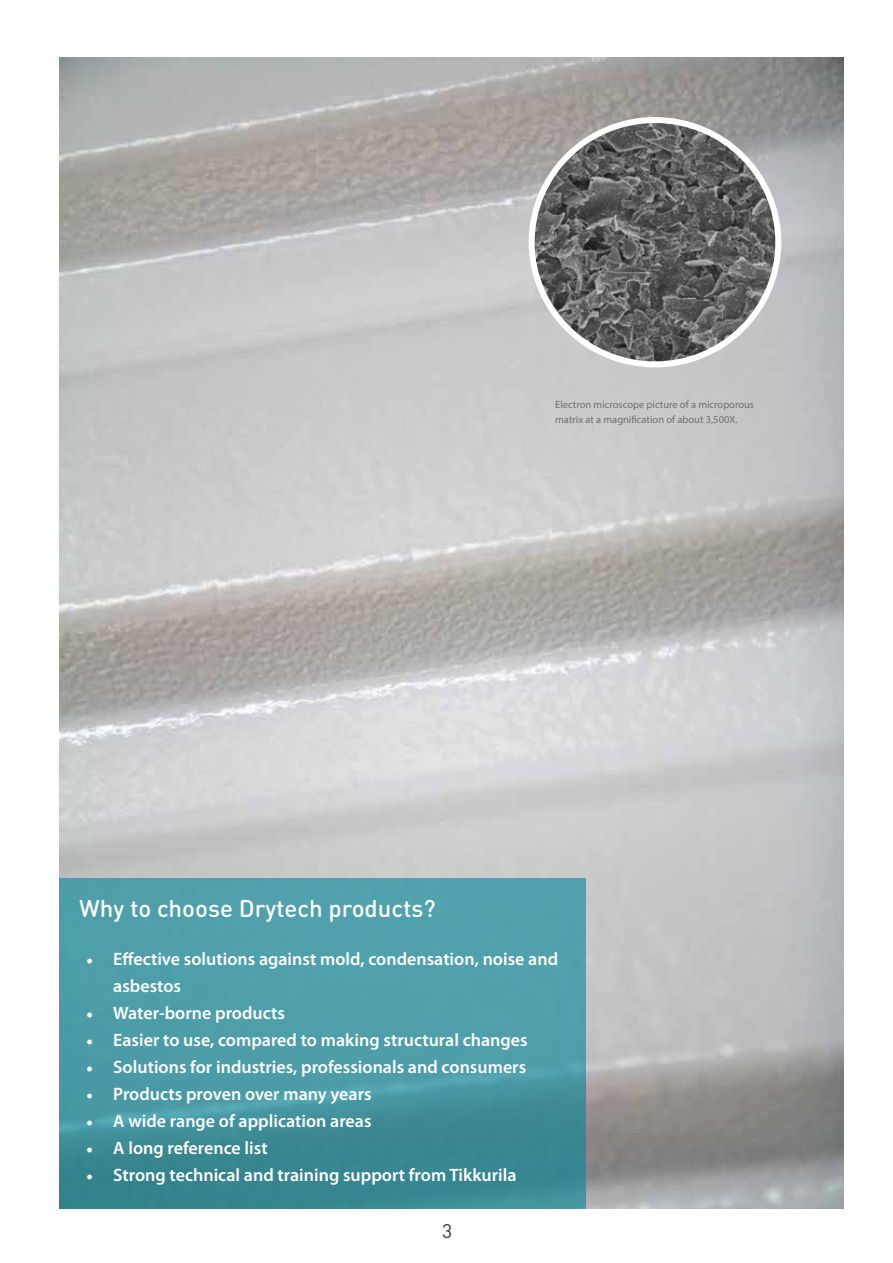
<style>
.page{position:relative;width:893px;height:1263px;background:#fff}
.page>*{position:absolute;margin:0;border:0;box-sizing:border-box;transform-origin:0 0}
.t1{font:500 24px "DIN Round Pro";color:#fff}
.t2{font:19.5px "DIN Round Pro";color:#3c3c3b}
.t3{font:600 18px/27px "Myriad Pro";color:#fff}
.t4{font:10.5px/15px "Myriad Pro";color:#706f6f}
.s1{font-family:"Minion Pro"}
</style>
<div class="page">
<img style="left:59px;top:58px;width:784px;height:1151px">
<img style="left:532px;top:120px;width:246px;height:244px">
<div style="left:529px;top:117px;width:252px;height:250px;border:6px solid #fff;border-radius:50%"></div>
<div style="left:59px;top:879px;width:527px;height:330px;background:linear-gradient(to bottom,#57a8b4,#398893)"></div>
<p class="t4" style="left:555px;top:397px;width:200px">Electron microscope picture of a microporous matrix at a magnification of about 3,500X.</p>
<h1 class="t1" style="left:79px;top:892px;width:358px">Why to choose Drytech products?</h1>
<p class="t3" style="left:113px;top:945px;width:446px;text-indent:-27px"><span class="s1">•</span> Effective solutions against mold, condensation, noise and asbestos</p>
<p class="t3" style="left:86px;top:999px;width:200px"><span class="s1">•</span> Water-borne products</p>
<p class="t3" style="left:86px;top:1026px;width:443px"><span class="s1">•</span> Easier to use, compared to making structural changes</p>
<p class="t3" style="left:86px;top:1053px;width:441px"><span class="s1">•</span> Solutions for industries, professionals and consumers</p>
<p class="t3" style="left:86px;top:1080px;width:287px"><span class="s1">•</span> Products proven over many years</p>
<p class="t3" style="left:86px;top:1107px;width:287px"><span class="s1">•</span> A wide range of application areas</p>
<p class="t3" style="left:86px;top:1134px;width:183px"><span class="s1">•</span> A long reference list</p>
<p class="t3" style="left:86px;top:1161px;width:432px"><span class="s1">•</span> Strong technical and training support from Tikkurila</p>
<p class="t2" style="left:442px;top:1218px;width:12px">3</p>
</div>
